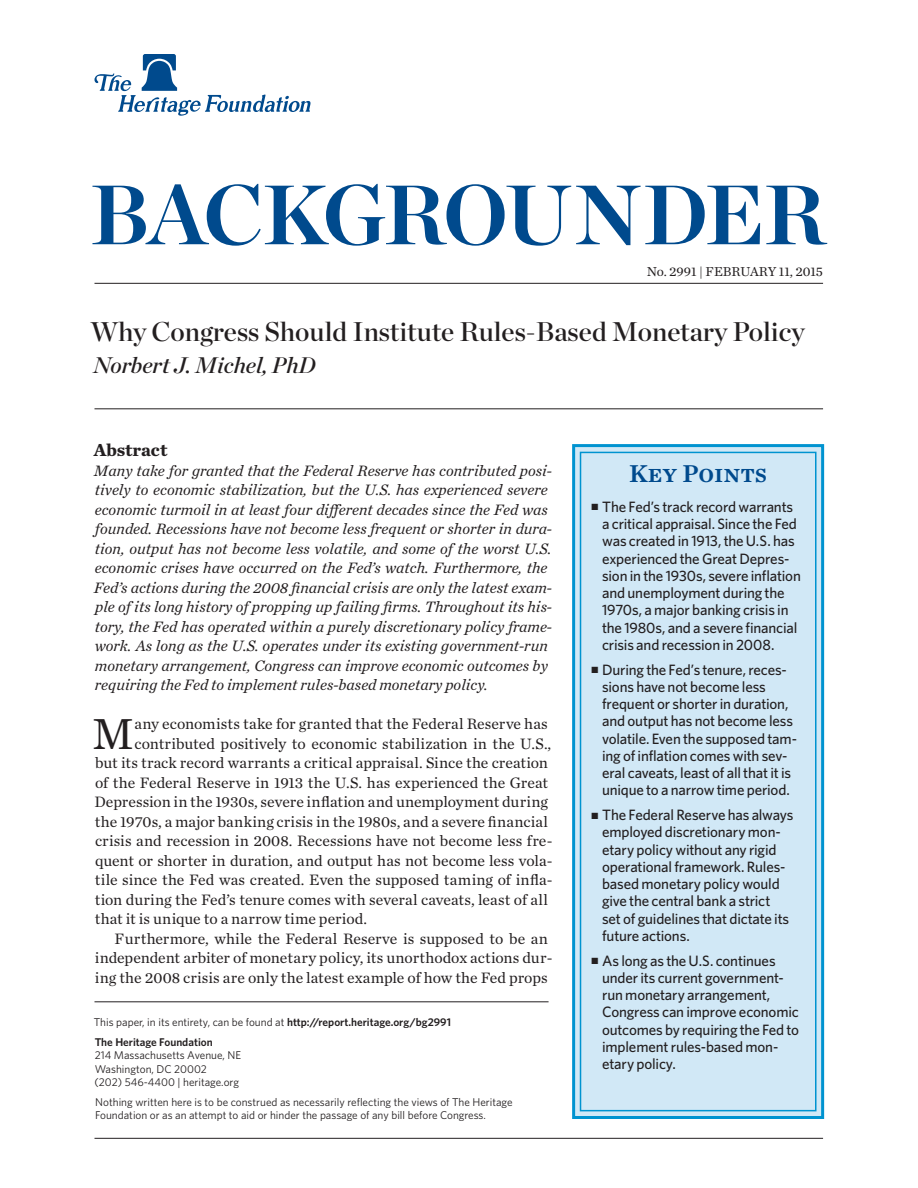
<style>
.page{position:relative;width:918px;height:1188px;background:#fff}
.page>*{position:absolute;margin:0;border:0;box-sizing:border-box;transform-origin:0 0}
.t1{font:84px "Chronicle Display Bold SC800";letter-spacing:-.025em;color:#004a8d}
.Body_Text__Drop_Cap{font:45.45px "Chronicle Text G1";color:#231f20}
.t2{font:27px "Chronicle Display Semi";color:#231f20}
.t3{font:25.5px "Chronicle Text G1 Semi";color:#004a8d}
.Byline{font:italic 22.5px "Chronicle Display Semi";color:#231f20}
.Main_Header{font:700 18px "Chronicle Text G1";color:#231f20}
.Abstract{font:italic 15.75px/19.5px "Chronicle Text G1";color:#231f20}
.Body_Text__Drop_Cap-2{font:15.75px "Chronicle Text G1";color:#231f20}
.Body_Text{font:15.75px/19.5px "Chronicle Text G1";letter-spacing:-.005em;color:#231f20}
.t4{font:500 15px/17.2px "Whitney";letter-spacing:-.01em;color:#231f20}
.Dateline{font:13.5px "Chronicle Text G1";color:#231f20}
.Disclaimer{font:11.25px/13.5px "Whitney";color:#231f20}
.First_Line{font:11.25px "Whitney";color:#231f20}
.THF_Address_Block{font:11.25px "Whitney";color:#231f20}
.THF_Address_Block-2{font:600 11.25px "Whitney";color:#231f20}
.s1{font-weight:600}
</style>
<div class="page">
<svg style="left:94px;top:54px;width:217px;height:62px"></svg>
<div style="left:572px;top:444px;width:252px;height:675px;background:#d1e8f6;border:3px solid #0093d0"></div>
<div style="left:580px;top:452px;width:237px;height:659px;border:2px solid #0093d0"></div>
<hr style="left:94px;top:1138px;width:729px;height:1px;background:#231f20">
<hr style="left:94px;top:283px;width:729px;height:1px;background:#231f20">
<hr style="left:94px;top:409px;width:729px;height:1px;background:#231f20">
<hr style="left:94px;top:1002px;width:455px;height:1px;background:#231f20">
<h1 class="t1" style="left:90px;top:147px;width:737px">BACKGROUNDER</h1>
<p class="Dateline" style="left:647px;top:262px;width:178px">No. 2991 | February 11, 2015</p>
<p class="t2" style="left:91px;top:311px;width:716px">Why Congress Should Institute Rules-Based Monetary Policy</p>
<p class="Byline" style="left:93px;top:347px;width:224px">Norbert J. Michel, PhD</p>
<p class="Main_Header" style="left:94px;top:435px;width:75px">Abstract</p>
<p class="Abstract" style="left:94px;top:460px;width:460px">Many take for granted that the Federal Reserve has contributed posi&shy;tively to economic stabilization, but the U.S. has experienced severe economic turmoil in at least four different decades since the Fed was founded. Recessions have not become less frequent or shorter in dura&shy;tion, output has not become less volatile, and some of the worst U.S. economic crises have occurred on the Fed’s watch. Furthermore, the Fed’s actions during the 2008 financial crisis are only the latest exam&shy;ple of its long history of propping up failing firms. Throughout its his&shy;tory, the Fed has operated within a purely discretionary policy frame&shy;work. As long as the U.S. operates under its existing government-run monetary arrangement, Congress can improve economic outcomes by requiring the Fed to implement rules-based monetary policy.</p>
<p class="Body_Text__Drop_Cap" style="left:92px;top:699px;width:43px">M</p>
<p class="Body_Text__Drop_Cap-2" style="left:134px;top:712px;width:415px">any economists take for granted that the Federal Reserve has</p>
<p class="Body_Text__Drop_Cap-2" style="left:134px;top:731px;width:418px">contributed positively to economic stabilization in the U.S.,</p>
<p class="Body_Text__Drop_Cap-2" style="left:95px;top:751px;width:454px">but its track record warrants a critical appraisal. Since the creation</p>
<p class="Body_Text__Drop_Cap-2" style="left:95px;top:770px;width:455px">of the Federal Reserve in 1913 the U.S. has experienced the Great</p>
<p class="Body_Text__Drop_Cap-2" style="left:94px;top:790px;width:455px">Depression in the 1930s, severe inflation and unemployment during</p>
<p class="Body_Text__Drop_Cap-2" style="left:95px;top:809px;width:455px">the 1970s, a major banking crisis in the 1980s, and a severe financial</p>
<p class="Body_Text__Drop_Cap-2" style="left:95px;top:829px;width:459px">crisis and recession in 2008. Recessions have not become less fre-</p>
<p class="Body_Text__Drop_Cap-2" style="left:95px;top:848px;width:459px">quent or shorter in duration, and output has not become less vola-</p>
<p class="Body_Text__Drop_Cap-2" style="left:95px;top:868px;width:459px">tile since the Fed was created. Even the supposed taming of infla-</p>
<p class="Body_Text__Drop_Cap-2" style="left:95px;top:887px;width:455px">tion during the Fed’s tenure comes with several caveats, least of all</p>
<p class="Body_Text__Drop_Cap-2" style="left:95px;top:907px;width:274px">that it is unique to a narrow time period.</p>
<p class="Body_Text" style="left:95px;top:928px;width:459px;text-indent:20px">Furthermore, while the Federal Reserve is supposed to be an independent arbiter of monetary policy, its unorthodox actions dur&shy;ing the 2008 crisis are only the latest example of how the Fed props</p>
<p class="First_Line" style="left:94px;top:1015px;width:359px">This paper, in its entirety, can be found at <span class="s1">http://report.heritage.org/bg2991</span></p>
<p class="THF_Address_Block-2" style="left:95px;top:1034px;width:120px">The Heritage Foundation</p>
<p class="THF_Address_Block" style="left:95px;top:1048px;width:148px">214 Massachusetts Avenue, NE</p>
<p class="THF_Address_Block" style="left:95px;top:1061px;width:114px">Washington, DC 20002</p>
<p class="THF_Address_Block" style="left:94px;top:1075px;width:146px">(202) 546-4400 | heritage.org</p>
<p class="Disclaimer" style="left:95px;top:1095px;width:419px">Nothing written here is to be construed as necessarily reflecting the views of The Heritage<br>Foundation or as an attempt to aid or hinder the passage of any bill before Congress.</p>
<h3 class="t3" style="left:629px;top:454px;width:139px">Key Points</h3>
<p class="t4" style="left:602px;top:498px;width:200px;text-indent:-10px">■ The Fed’s track record warrants a critical appraisal. Since the Fed was created in 1913, the U.S. has experienced the Great Depres&shy;sion in the 1930s, severe inflation and unemployment during the<br>1970s, a major banking crisis in the 1980s, and a severe financial crisis and recession in 2008.</p>
<p class="t4" style="left:602px;top:660px;width:196px;text-indent:-10px">■ During the Fed’s tenure, reces&shy;sions have not become less frequent or shorter in duration, and output has not become less volatile. Even the supposed tam&shy;ing of inflation comes with sev&shy;eral caveats, least of all that it is unique to a narrow time period.</p>
<p class="t4" style="left:602px;top:806px;width:193px;text-indent:-10px">■ The Federal Reserve has always employed discretionary mon&shy;etary policy without any rigid operational framework. Rules&shy;based monetary policy would give the central bank a strict<br>set of guidelines that dictate its future actions.</p>
<p class="t4" style="left:602px;top:951px;width:199px;text-indent:-10px">■ As long as the U.S. continues under its current government&shy;run monetary arrangement,<br>Congress can improve economic outcomes by requiring the Fed to implement rules-based mon&shy;etary policy.</p>
</div>
